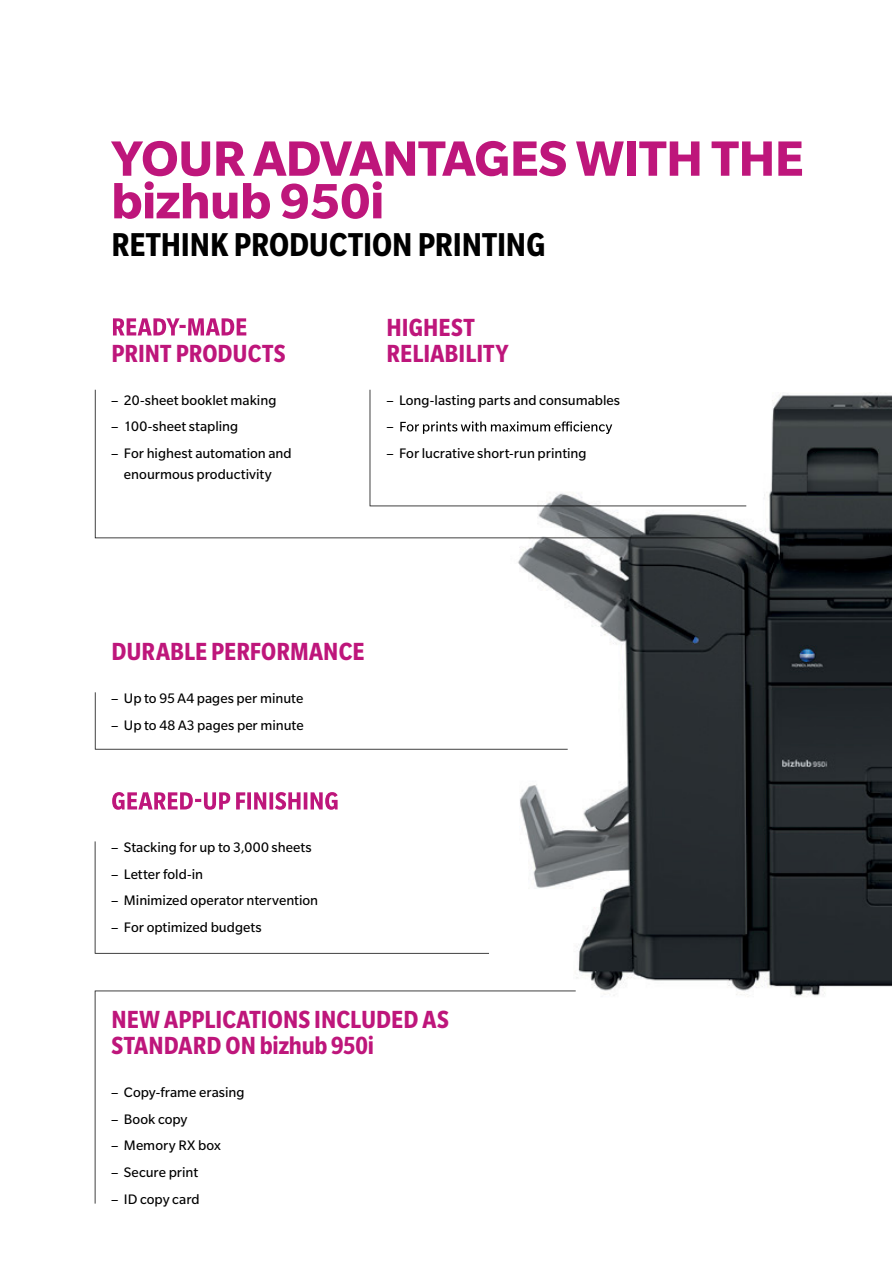
<style>
.page{position:relative;width:893px;height:1263px;background:#fff}
.page>*{position:absolute;margin:0;border:0;box-sizing:border-box;transform-origin:0 0}
.t1{font:700 54px/42.6px "Slate Pro";letter-spacing:-.01em;color:#be167b}
.t2{font:700 condensed 36px "Slate Pro";letter-spacing:-.005em;color:#000}
.t3{font:700 condensed 27px/26.5px "Slate Pro";color:#be167b}
.t4{font:15px/26.7px "Slate Pro";color:#000}
</style>
<div class="page">
<img style="left:469px;top:395px;width:422px;height:602px">
<svg style="left:95px;top:692px;width:473px;height:57px"></svg>
<svg style="left:95px;top:390px;width:651px;height:148px"></svg>
<svg style="left:95px;top:841px;width:394px;height:113px"></svg>
<svg style="left:95px;top:990px;width:481px;height:213px"></svg>
<svg style="left:370px;top:390px;width:376px;height:116px"></svg>
<svg style="left:113px;top:318px;width:133px;height:17px"></svg>
<svg style="left:112px;top:792px;width:226px;height:18px"></svg>
<h1 class="t1" style="left:111px;top:136px;width:694px">YOUR ADVANTAGES WITH THE bizhub 950i</h1>
<h2 class="t2" style="left:111px;top:225px;width:435px">RETHINK PRODUCTION PRINTING</h2>
<h3 class="t3" style="left:111px;top:340px;width:176px">PRINT PRODUCTS</h3>
<p class="t4" style="left:111px;top:386px;width:167px">– 20-sheet booklet making</p>
<p class="t4" style="left:111px;top:413px;width:129px">– 100-sheet stapling</p>
<p class="t4" style="left:111px;top:442px;width:182px;line-height:21.3px;text-align:center">– For highest automation and enourmous productivity</p>
<h3 class="t3" style="left:387px;top:314px;width:124px">HIGHEST<br>RELIABILITY</h3>
<p class="t4" style="left:386px;top:386px;width:235px">– Long-lasting parts and consumables –</p>
<p class="t4" style="left:386px;top:440px;width:202px">– For lucrative short-run printing</p>
<h3 class="t3" style="left:111px;top:638px;width:254px">DURABLE PERFORMANCE</h3>
<p class="t4" style="left:111px;top:685px;width:194px">– Up to 95 A4 pages per minute</p>
<p class="t4" style="left:111px;top:711px;width:194px">– Up to 48 A3 pages per minute</p>
<p class="t4" style="left:111px;top:834px;width:202px">– Stacking for up to 3,000 sheets</p>
<p class="t4" style="left:111px;top:860px;width:93px">– Letter fold-in</p>
<p class="t4" style="left:111px;top:887px;width:209px">– Minimized operator ntervention</p>
<p class="t4" style="left:111px;top:914px;width:152px">– For optimized budgets</p>
<h3 class="t3" style="left:111px;top:1006px;width:339px">NEW APPLICATIONS INCLUDED AS<br>STANDARD ON bizhub 950i</h3>
<p class="t4" style="left:111px;top:1079px;width:135px">– Copy-frame erasing</p>
<p class="t4" style="left:111px;top:1105px;width:78px">– Book copy</p>
<p class="t4" style="left:111px;top:1132px;width:111px">– Memory RX box</p>
<p class="t4" style="left:111px;top:1159px;width:89px">– Secure print</p>
<p class="t4" style="left:111px;top:1185px;width:90px">– ID copy card</p>
</div>
